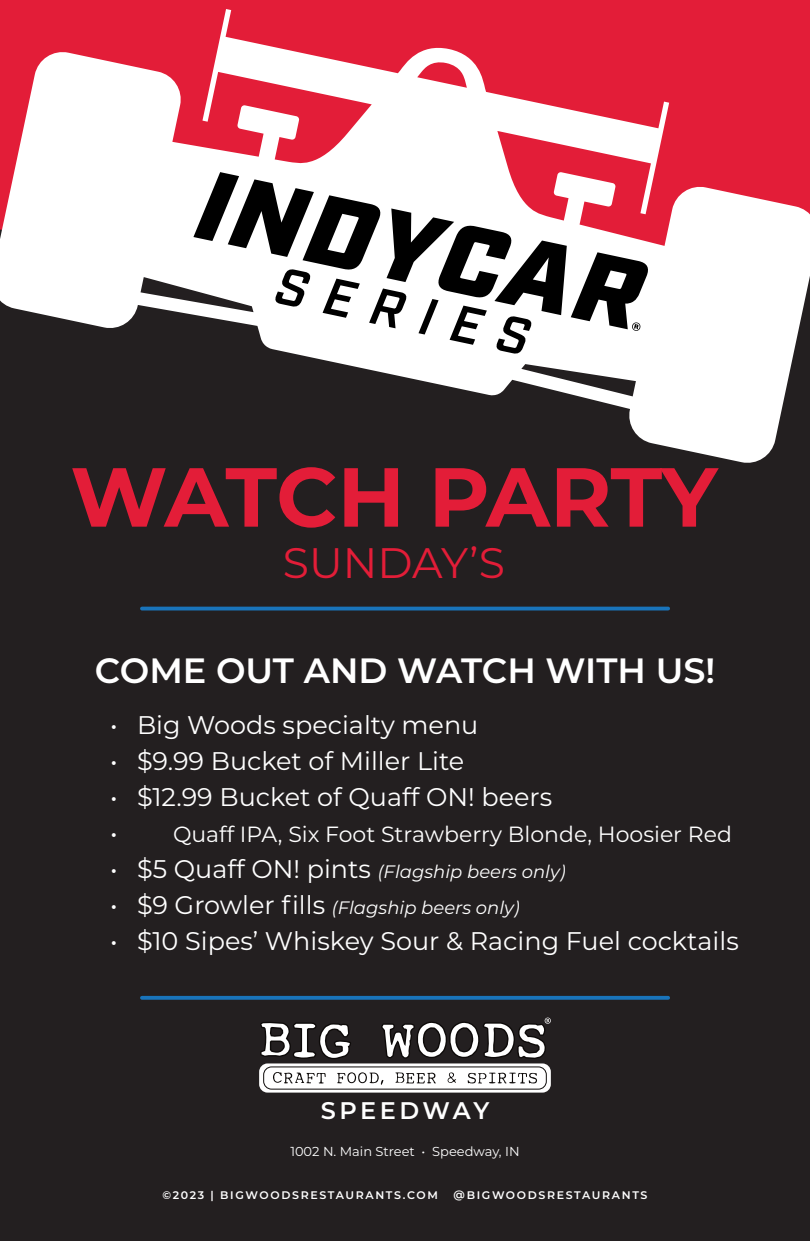
<style>
.page{position:relative;width:810px;height:1242px;background:#fff}
.page>*{position:absolute;margin:0;border:0;box-sizing:border-box;transform-origin:0 0}
.t1{font:700 83.5px "Montserrat";letter-spacing:-.01em;color:#e31d38}
.t2{font:42.6px "Montserrat";color:#e31d38}
.t3{font:600 35.1px "Montserrat";color:#fff}
.t4{font:25.5px "Montserrat";color:#fff}
.t5{font:600 24px "Montserrat";letter-spacing:.14em;color:#fff}
.t6{font:22px "Montserrat";color:#fff}
.t7{font:italic 18px "Montserrat";color:#fff}
.t8{font:13px "Montserrat";color:#fff}
.t9{font:600 11px "Montserrat";letter-spacing:.15em;color:#fff}
.s1{font-size:25.5px}
.s2{font-style:normal;font-size:25.5px}
</style>
<div class="page">
<div style="left:0;top:58px;width:810px;height:1182px;background:#231f20"></div>
<div style="left:0;top:0;width:810px;height:9px;background:#e31d38"></div>
<svg style="left:0;top:9px;width:810px;height:454px"></svg>
<svg style="left:193px;top:172px;width:457px;height:182px;background:#b3a7a9"></svg>
<hr style="left:142px;top:607px;width:526px;height:3px;background:#1974bb">
<svg style="left:142px;top:996px;width:526px;height:4px;background:#196eb1"></svg>
<svg style="left:259px;top:1063px;width:292px;height:30px;background:#dddcdc"></svg>
<div style="left:263px;top:1067px;width:284px;height:22px;border:1px solid #0d0a09;border-radius:8px"></div>
<svg style="left:273px;top:1072px;width:264px;height:13px;background:#d1d0d0"></svg>
<svg style="left:260px;top:1022px;width:91px;height:37px"></svg>
<svg style="left:381px;top:1018px;width:170px;height:41px"></svg>
<p class="t1" style="left:70px;top:437px;width:649px">WATCH PARTY</p>
<p class="t2" style="left:283px;top:533px;width:224px">SUNDAY’S</p>
<p class="t3" style="left:95px;top:646px;width:622px">COME OUT AND WATCH WITH US!</p>
<p class="t4" style="left:110px;top:708px;width:370px">• Big Woods specialty menu</p>
<p class="t4" style="left:110px;top:744px;width:356px">• $9.99 Bucket of Miller Lite</p>
<p class="t4" style="left:110px;top:780px;width:444px">• $12.99 Bucket of Quaff ON! beers</p>
<p class="t6" style="left:110px;top:819px;width:623px"><span class="s1">•</span> Quaff IPA, Six Foot Strawberry Blonde, Hoosier Red</p>
<p class="t7" style="left:110px;top:860px;width:457px"><span class="s2">• $5 Quaff ON! pints</span> (Flagship beers only)</p>
<p class="t7" style="left:110px;top:896px;width:411px"><span class="s2">• $9 Growler fills</span> (Flagship beers only)</p>
<p class="t4" style="left:110px;top:924px;width:630px">• $10 Sipes’ Whiskey Sour &amp; Racing Fuel cocktails</p>
<p class="t5" style="left:321px;top:1093px;width:170px">SPEEDWAY</p>
<p class="t8" style="left:290px;top:1143px;width:231px">1002 N. Main Street • Speedway, IN</p>
<p class="t9" style="left:163px;top:1187px;width:277px">©2023 | BIGWOODSRESTAURANTS.COM</p>
<p class="t9" style="left:454px;top:1187px;width:195px">@BIGWOODSRESTAURANTS</p>
</div>
